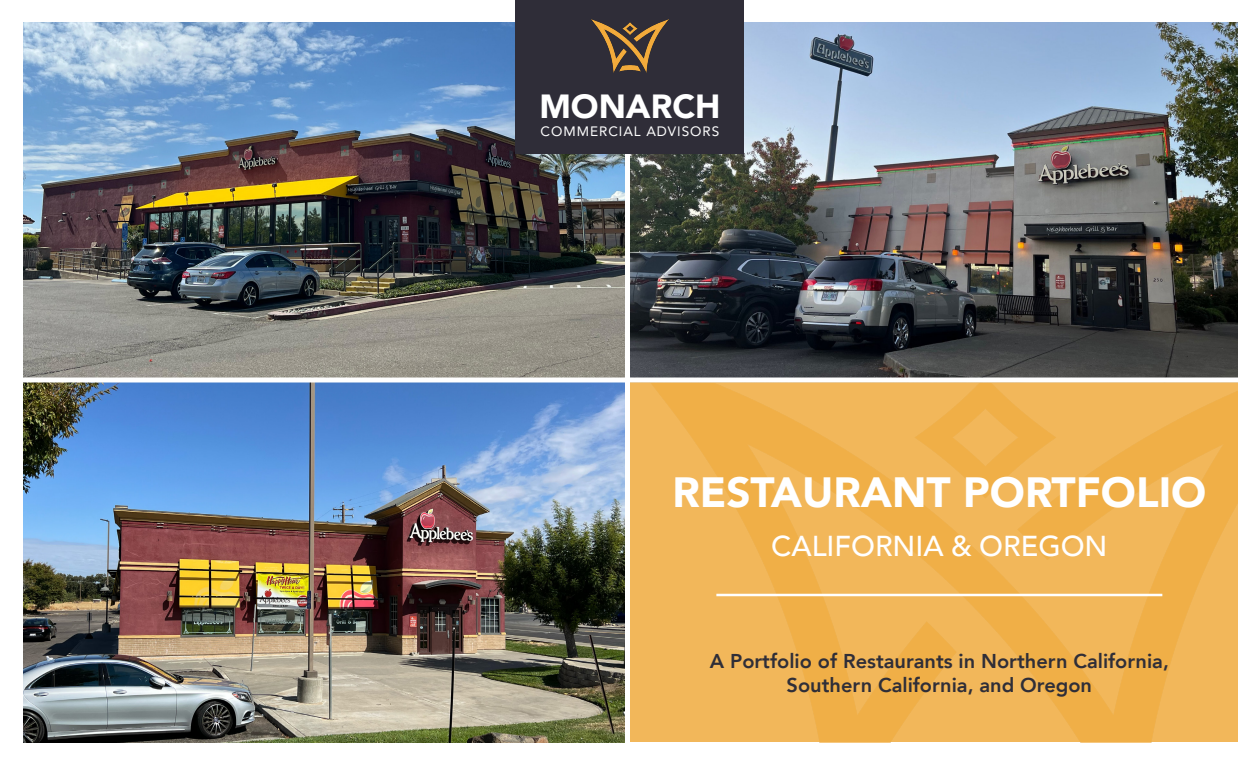
<style>
.page{position:relative;width:1260px;height:765px;background:#fff}
.page>*{position:absolute;margin:0;border:0;box-sizing:border-box;transform-origin:0 0}
.t1{font:900 42.25px "Avenir";color:#fff}
.t2{font:900 33.38px "Avenir";color:#fff}
.t3{font:500 28.75px "Avenir";color:#fff}
.t4{font:800 20px/24px "Avenir";color:#2f2e38;text-align:center}
.t5{font:13.62px "Avenir";letter-spacing:.07em;color:#fff}
</style>
<div class="page">
<img style="left:23px;top:22px;width:602px;height:356px">
<img style="left:630px;top:22px;width:608px;height:356px">
<img style="left:23px;top:382px;width:602px;height:360px">
<div style="left:630px;top:382px;width:608px;height:360px;background:linear-gradient(to bottom,#f1b452,#f1b555)"></div>
<hr style="left:716px;top:594px;width:446px;height:2px;background:#fff">
<div style="left:516px;top:0;width:228px;height:154px;background:#2f2d38"></div>
<img style="left:592px;top:19px;width:76px;height:53px">
<h2 class="t2" style="left:539px;top:78px;width:183px">MONARCH</h2>
<p class="t5" style="left:541px;top:120px;width:180px">COMMERCIAL ADVISORS</p>
<h1 class="t1" style="left:672px;top:456px;width:535px">RESTAURANT PORTFOLIO</h1>
<h3 class="t3" style="left:771px;top:521px;width:338px">CALIFORNIA &amp; OREGON</h3>
<p class="t4" style="left:710px;top:649px;width:461px">A Portfolio of Restaurants in Northern California,<br>Southern California, and Oregon</p>
</div>
